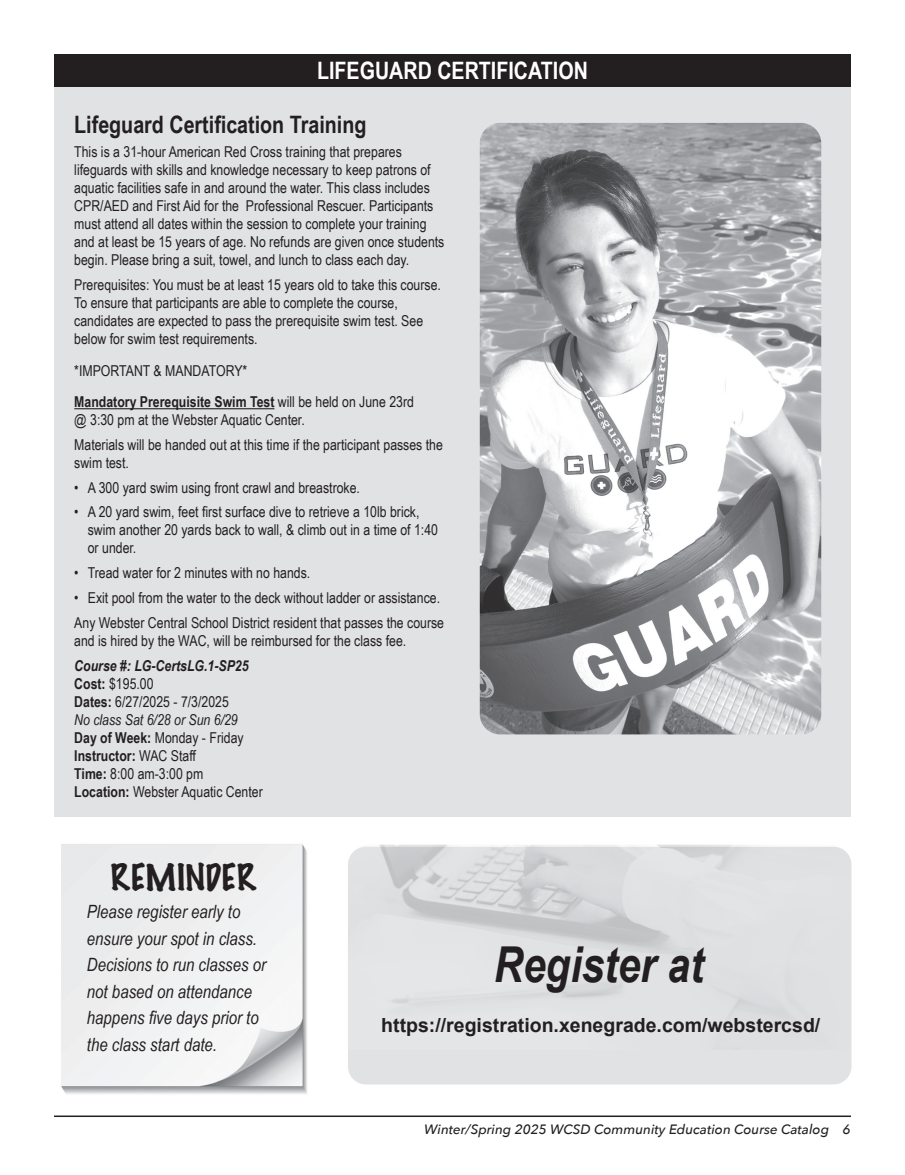
<style>
.page{position:relative;width:905px;height:1175px;background:#fff}
.page>*{position:absolute;margin:0;border:0;box-sizing:border-box;transform-origin:0 0}
.DAYS{font:italic 700 49.5px "Arial Narrow";color:#231f20}
.body_back_panel{font:100 33.3px "Marker Felt";color:#231f20}
.t1{font:700 24px "Arial Narrow";color:#231f20}
.t2{font:700 24px "Arial Narrow";color:#fff}
.Body_text{font:700 19.5px "Arial";color:#231f20}
.Body_text-2{font:italic 18.3px/26.5px "Arial Narrow";color:#231f20}
.Body_text-3{font:15px/18px "Arial Narrow";color:#231f20}
.Body_text-4{font:italic 700 15px "Arial Narrow";color:#231f20}
.Body_text-5{font:italic 15px "Arial Narrow";color:#231f20}
.Body_text-6{font:700 15px "Arial Narrow";color:#231f20}
.t3{font:italic 500 13.5px "Avenir Next";color:#231f20}
.s1{font-weight:700}
.s2{font-weight:400}
</style>
<div class="page">
<hr style="left:54px;top:1115px;width:796px;height:2px;background:#231f20">
<div style="left:54px;top:86px;width:796px;height:730px;background:#e1e2e4"></div>
<img style="left:480px;top:123px;width:341px;height:611px">
<hr style="left:74px;top:408px;width:200px;height:1px;background:#231f20">
<div style="left:54px;top:54px;width:796px;height:32px;background:#231f20"></div>
<img style="left:61px;top:844px;width:246px;height:250px">
<div style="left:348px;top:846px;width:503px;height:238px;background:#e1e2e4;border-radius:18px"></div>
<img style="left:348px;top:844px;width:503px;height:171px">
<p class="t2" style="left:317px;top:52px;width:272px">LIFEGUARD CERTIFICATION</p>
<p class="t1" style="left:74px;top:106px;width:293px">Lifeguard Certification Training</p>
<p class="Body_text-3" style="left:74px;top:142px;width:371px">This is a 31-hour American Red Cross training that prepares lifeguards with skills and knowledge necessary to keep patrons of aquatic facilities safe in and around the water. This class includes CPR/AED and First Aid for the Professional Rescuer. Participants must attend all dates within the session to complete your training and at least be 15 years of age. No refunds are given once students begin. Please bring a suit, towel, and lunch to class each day.</p>
<p class="Body_text-3" style="left:74px;top:275px;width:368px">Prerequisites: You must be at least 15 years old to take this course.<br>To ensure that participants are able to complete the course, candidates are expected to pass the prerequisite swim test. See below for swim test requirements.</p>
<p class="Body_text-3" style="left:74px;top:361px;width:174px">*IMPORTANT &amp; MANDATORY*</p>
<p class="Body_text-3" style="left:74px;top:392px;width:341px"><span class="s1">Mandatory Prerequisite Swim Test</span> will be held on June 23rd @ 3:30 pm at the Webster Aquatic Center.</p>
<p class="Body_text-3" style="left:74px;top:435px;width:370px">Materials will be handed out at this time if the participant passes the swim test.</p>
<p class="Body_text-3" style="left:74px;top:478px;width:287px">• A 300 yard swim using front crawl and breastroke.</p>
<p class="Body_text-3" style="left:88px;top:502px;width:352px;text-indent:-14px">• A 20 yard swim, feet first surface dive to retrieve a 10lb brick, swim another 20 yards back to wall, &amp; climb out in a time of 1:40 or under.</p>
<p class="Body_text-3" style="left:74px;top:563px;width:237px">• Tread water for 2 minutes with no hands.</p>
<p class="Body_text-3" style="left:74px;top:588px;width:367px">• Exit pool from the water to the deck without ladder or assistance.</p>
<p class="Body_text-3" style="left:74px;top:613px;width:371px">Any Webster Central School District resident that passes the course and is hired by the WAC, will be reimbursed for the class fee.</p>
<p class="Body_text-4" style="left:74px;top:654px;width:176px">Course #: LG-CertsLG.1-SP25</p>
<p class="Body_text-3" style="left:74px;top:673px;width:81px"><span class="s1">Cost:</span> $195.00</p>
<p class="Body_text-3" style="left:74px;top:691px;width:156px"><span class="s1">Dates:</span> 6/27/2025 - 7/3/2025</p>
<p class="Body_text-5" style="left:74px;top:709px;width:165px">No class Sat 6/28 or Sun 6/29</p>
<p class="Body_text-3" style="left:74px;top:727px;width:171px"><span class="s1">Day of Week:</span> Monday - Friday</p>
<p class="Body_text-6" style="left:74px;top:744px;width:123px">Instructor: <span class="s2">WAC Staff</span></p>
<p class="Body_text-3" style="left:74px;top:763px;width:130px"><span class="s1">Time:</span> 8:00 am-3:00 pm</p>
<p class="Body_text-3" style="left:74px;top:781px;width:190px"><span class="s1">Location:</span> Webster Aquatic Center</p>
<p class="body_back_panel" style="left:110px;top:851px;width:147px">REMINDER</p>
<p class="Body_text-2" style="left:87px;top:897px;width:181px">Please register early to ensure your spot in class.<br>Decisions to run classes or not based on attendance happens five days prior to the class start date.</p>
<p class="DAYS" style="left:493px;top:927px;width:211px">Register at</p>
<p class="Body_text" style="left:381px;top:1012px;width:440px">https://registration.xenegrade.com/webstercsd/</p>
<p class="t3" style="left:424px;top:1117px;width:428px">Winter/Spring 2025 WCSD Community Education Course Catalog 6</p>
</div>
